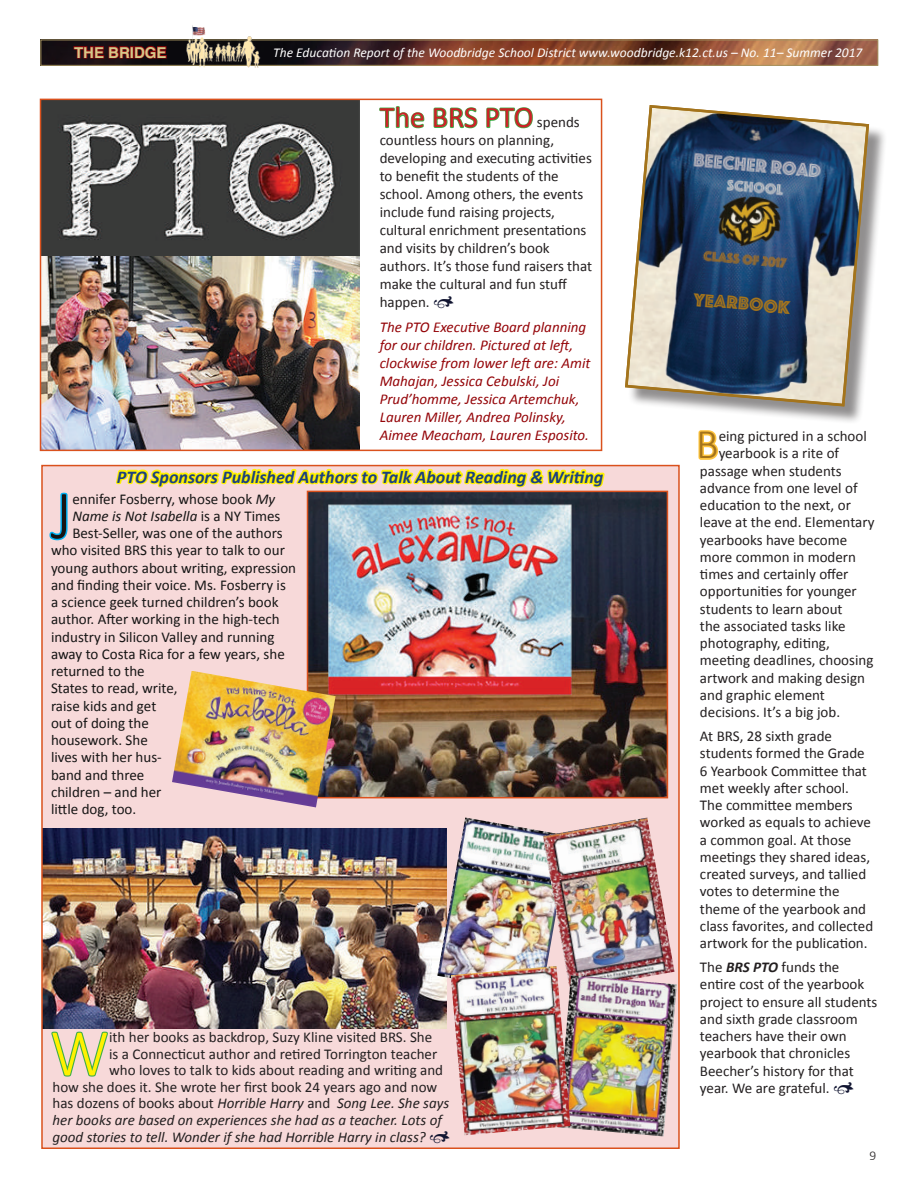
<style>
.page{position:relative;width:918px;height:1188px;background:#fff}
.page>*{position:absolute;margin:0;border:0;box-sizing:border-box;transform-origin:0 0}
.t1{font:300 69.3px "Calibri";color:#161515}
.t2{font:300 67.05px "Calibri";color:#fff101}
.t3{font:300 42.15px "Calibri";color:#a4741c}
.t4{font:30px "Calibri";letter-spacing:-.005em;color:#cd2026}
.t5{font:19.2px "Phosphate Inline";color:#a4741c}
.t6{font:italic 700 18px "Calibri";color:#1c417f}
.t7{font:15px/17.2px "Calibri";color:#231f20}
.t8{font:15px "Calibri";color:#161515}
.t9{font:italic 15px/18px "Calibri";color:#940408}
.t10{font:italic 15px "Calibri";color:#231f20}
.t11{font:italic 15px "Calibri";color:#161515}
.t12{font:700 15px "Helvetica";color:#d5c889}
.t13{font:italic 13.5px "Calibri";color:#fff}
.t14{font:300 13.5px "Calibri";color:#231f20}
.s1{font-size:15px;color:#231f20}
.s2{font-style:italic}
.s3{font-style:normal}
.s4{font-weight:700;font-style:italic}
</style>
<div class="page">
<svg style="left:698px;top:430px;width:21px;height:30px"></svg>
<div style="left:42px;top:466px;width:637px;height:682px;background:#f7d9d9"></div>
<img style="left:44px;top:828px;width:403px;height:201px">
<img style="left:42px;top:42px;width:834px;height:22px">
<div style="left:40px;top:40px;width:838px;height:26px;border:1px solid #a4925f"></div>
<svg style="left:73px;top:45px;width:94px;height:15px"></svg>
<img style="left:192px;top:25px;width:18px;height:15px">
<img style="left:186px;top:36px;width:22px;height:32px">
<img style="left:203px;top:40px;width:34px;height:25px">
<img style="left:237px;top:36px;width:25px;height:32px">
<svg style="left:379px;top:106px;width:46px;height:23px"></svg>
<svg style="left:433px;top:107px;width:45px;height:22px"></svg>
<svg style="left:486px;top:107px;width:47px;height:22px"></svg>
<img style="left:43px;top:102px;width:316px;height:346px">
<svg style="left:49px;top:492px;width:19px;height:49px"></svg>
<img style="left:336px;top:494px;width:329px;height:301px">
<img style="left:172px;top:709px;width:164px;height:98px">
<img style="left:114px;top:353px;width:493px;height:356px">
<svg style="left:49px;top:1016px;width:60px;height:61px"></svg>
<img style="left:437px;top:818px;width:106px;height:176px">
<img style="left:543px;top:818px;width:131px;height:157px">
<img style="left:570px;top:975px;width:107px;height:161px">
<img style="left:451px;top:966px;width:119px;height:169px">
<div style="left:628px;top:108px;width:260px;height:317px;background:#231f20;opacity:.5"></div>
<svg style="left:625px;top:105px;width:246px;height:303px;background:#6c7884"></svg>
<div style="left:40px;top:99px;width:562px;height:352px;border:2px solid #da511d"></div>
<p class="t12" style="left:74px;top:40px;width:94px">THE BRIDGE</p>
<p class="t13" style="left:273px;top:43px;width:591px">The Education Report of the Woodbridge School District www.woodbridge.k12.ct.us – No. 11– Summer 2017</p>
<h3 class="t4" style="left:380px;top:98px;width:202px">The BRS PTO <span class="s1">spends</span></h3>
<p class="t7" style="left:380px;top:131px;width:214px;line-height:18px">countless hours on planning, developing and executing activities to benefit the students of the school. Among others, the events include fund raising projects, cultural enrichment presentations and visits by children’s book authors. It’s those fund raisers that make the cultural and fun stuff happen.</p>
<p class="t9" style="left:380px;top:317px;width:212px">The PTO Executive Board planning for our children. Pictured at left, clockwise from lower left are: Amit Mahajan, Jessica Cebulski, Joi Prud’homme, Jessica Artemchuk, Lauren Miller, Andrea Polinsky, Aimee Meacham, Lauren Esposito.</p>
<p class="t6" style="left:117px;top:465px;width:488px">PTO Sponsors Published Authors to Talk About Reading &amp; Writing</p>
<h1 class="t1" style="left:51px;top:472px;width:23px">J</h1>
<p class="t8" style="left:72px;top:489px;width:204px">ennifer Fosberry, whose book <span class="s2">My</span></p>
<p class="t11" style="left:72px;top:506px;width:210px">Name is Not Isabella <span class="s3">is a NY Times</span></p>
<p class="t8" style="left:72px;top:524px;width:212px">Best-Seller, was one of the authors</p>
<p class="t8" style="left:51px;top:541px;width:235px">who visited BRS this year to talk to our</p>
<p class="t8" style="left:51px;top:558px;width:247px">young authors about writing, expression</p>
<p class="t8" style="left:51px;top:576px;width:236px">and finding their voice. Ms. Fosberry is</p>
<p class="t8" style="left:51px;top:593px;width:229px">a science geek turned children’s book</p>
<p class="t8" style="left:51px;top:610px;width:230px">author. After working in the high-tech</p>
<p class="t8" style="left:51px;top:627px;width:225px">industry in Silicon Valley and running</p>
<p class="t8" style="left:51px;top:645px;width:235px">away to Costa Rica for a few years, she</p>
<p class="t8" style="left:51px;top:662px;width:95px">returned to the</p>
<p class="t8" style="left:51px;top:679px;width:128px">States to read, write,</p>
<p class="t8" style="left:51px;top:696px;width:107px">raise kids and get</p>
<p class="t8" style="left:51px;top:714px;width:99px">out of doing the</p>
<p class="t8" style="left:51px;top:731px;width:98px">housework. She</p>
<p class="t8" style="left:51px;top:748px;width:112px">lives with her hus-</p>
<p class="t8" style="left:51px;top:765px;width:95px">band and three</p>
<p class="t8" style="left:51px;top:783px;width:112px">children – and her</p>
<p class="t8" style="left:51px;top:800px;width:87px">little dog, too.</p>
<h2 class="t2" style="left:50px;top:1011px;width:61px">W</h2>
<p class="t7" style="left:109px;top:1029px;width:325px">ith her books as backdrop, Suzy Kline visited BRS. She</p>
<p class="t7" style="left:109px;top:1045px;width:330px">is a Connecticut author and retired Torrington teacher</p>
<p class="t7" style="left:109px;top:1062px;width:335px">who loves to talk to kids about reading and writing and</p>
<p class="t7" style="left:52px;top:1078px;width:386px">how she does it. She wrote her first book 24 years ago and now</p>
<p class="t10" style="left:52px;top:1093px;width:398px"><span class="s3">has dozens of books about</span> Horrible Harry <span class="s3">and</span> Song Lee. She says</p>
<p class="t10" style="left:52px;top:1110px;width:391px">her books are based on experiences she had as a teacher. Lots of</p>
<p class="t10" style="left:52px;top:1127px;width:375px">good stories to tell. Wonder if she had Horrible Harry in class?</p>
<p class="t5" style="left:695px;top:286px;width:99px;rotate:5deg">YEARBOOK</p>
<h3 class="t3" style="left:696px;top:418px;width:24px">B</h3>
<p class="t7" style="left:719px;top:428px;width:150px">eing pictured in a school</p>
<p class="t7" style="left:719px;top:445px;width:122px">yearbook is a rite of</p>
<p class="t7" style="left:700px;top:462px;width:143px">passage when students</p>
<p class="t7" style="left:700px;top:479px;width:159px">advance from one level of</p>
<p class="t7" style="left:700px;top:497px;width:152px">education to the next, or</p>
<p class="t7" style="left:700px;top:514px;width:176px">leave at the end. Elementary</p>
<p class="t7" style="left:700px;top:531px;width:149px">yearbooks have become</p>
<p class="t7" style="left:700px;top:548px;width:158px">more common in modern</p>
<p class="t7" style="left:700px;top:566px;width:150px">times and certainly offer</p>
<p class="t7" style="left:700px;top:583px;width:158px">opportunities for younger</p>
<p class="t7" style="left:700px;top:600px;width:144px">students to learn about</p>
<p class="t7" style="left:700px;top:617px;width:147px">the associated tasks like</p>
<p class="t7" style="left:700px;top:635px;width:131px">photography, editing,</p>
<p class="t7" style="left:700px;top:652px;width:175px">meeting deadlines, choosing</p>
<p class="t7" style="left:700px;top:669px;width:167px">artwork and making design</p>
<p class="t7" style="left:700px;top:686px;width:127px">and graphic element</p>
<p class="t7" style="left:700px;top:704px;width:142px">decisions. It’s a big job.</p>
<p class="t7" style="left:700px;top:728px;width:175px">At BRS, 28 sixth grade students formed the Grade<br>6 Yearbook Committee that met weekly after school.<br>The committee members worked as equals to achieve a common goal. At those meetings they shared ideas, created surveys, and tallied votes to determine the theme of the yearbook and class favorites, and collected artwork for the publication.</p>
<p class="t7" style="left:700px;top:959px;width:179px">The <span class="s4">BRS PTO</span> funds the entire cost of the yearbook project to ensure all students and sixth grade classroom teachers have their own yearbook that chronicles<br>Beecher’s history for that year. We are grateful.</p>
<p class="t14" style="left:870px;top:1147px;width:8px">9</p>
</div>
